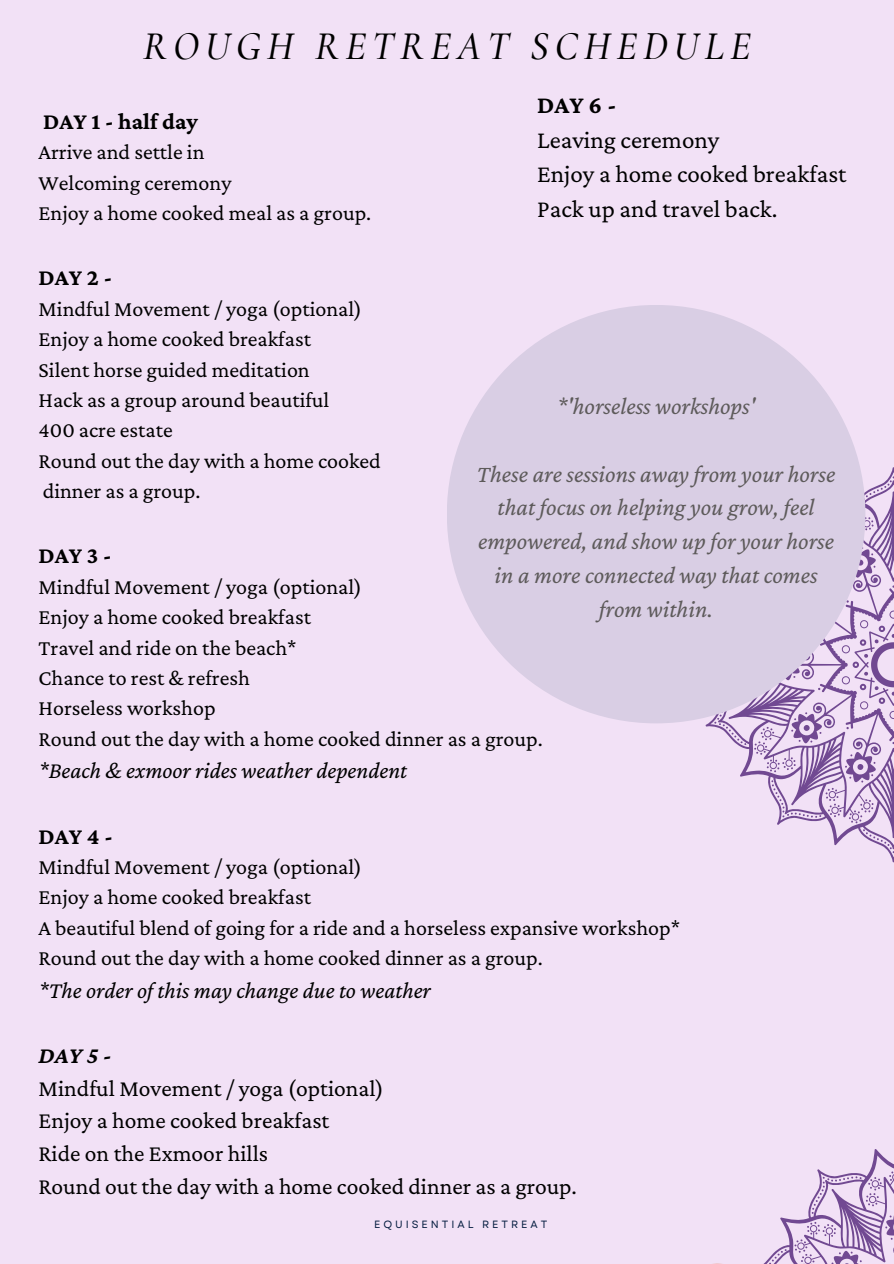
<style>
.page{position:relative;width:894px;height:1264px;background:#fff}
.page>*{position:absolute;margin:0;border:0;box-sizing:border-box;transform-origin:0 0}
.t1{font:italic 500 39.75px "Cormorant Garamond";letter-spacing:.15em;color:#000}
.t2{font:25.05px/34.8px "Crimson Pro";color:#000}
.t3{font:700 25.05px "Crimson Pro";color:#000}
.t4{font:italic 24.45px/33.8px "Crimson Pro";color:#5d5a5a;text-align:center}
.t5{font:23.55px/32.7px "Crimson Pro";color:#000}
.t6{font:italic 23.55px "Crimson Pro";color:#000}
.t7{font:700 23.55px "Crimson Pro";color:#000}
.t8{font:22.05px/30.3px "Crimson Pro";color:#000}
.t9{font:10.5px "Garet";letter-spacing:.28em;color:#051d40}
.s1{font-weight:700;font-style:italic}
</style>
<div class="page">
<div style="left:0;top:0;width:893px;height:1263px;background:#f2e1f6"></div>
<svg style="left:764px;top:1149px;width:129px;height:114px"></svg>
<svg style="left:703px;top:467px;width:190px;height:395px"></svg>
<div style="left:446px;top:305px;width:419px;height:418px;background:#d9cee4;border-radius:50%"></div>
<h2 class="t1" style="left:143px;top:22px;width:609px">ROUGH RETREAT SCHEDULE</h2>
<h1 class="t7" style="left:43px;top:108px;width:156px">DAY 1 - half day</h1>
<h1 class="t8" style="left:39px;top:137px;width:334px">Arrive and settle in<br>Welcoming ceremony<br>Enjoy a home cooked meal as a group.</h1>
<p class="t3" style="left:537px;top:90px;width:81px">DAY 6 -</p>
<p class="t2" style="left:537px;top:122px;width:310px">Leaving ceremony<br>Enjoy a home cooked breakfast<br>Pack up and travel back.</p>
<h3 class="t7" style="left:39px;top:264px;width:75px">DAY2-</h3>
<h3 class="t8" style="left:39px;top:293px;width:343px">Mindful Movement / yoga (optional)<br>Enjoy a home cooked breakfast<br>Silent horse guided meditation<br>Hack as a group around beautiful<br>400 acre estate<br>Round out the day with a home cooked dinner as a group.</h3>
<h2 class="t4" style="left:556px;top:389px;width:200px">*'horseless workshops'</h2>
<p class="t4" style="left:476px;top:456px;width:360px">These are sessions away from your horse that focus on helping you grow, feel empowered, and show up for your horse in a more connected way that comes from within.</p>
<h3 class="t7" style="left:39px;top:542px;width:75px">DAY3-</h3>
<h3 class="t8" style="left:39px;top:571px;width:505px">Mindful Movement / yoga (optional)<br>Enjoy a home cooked breakfast<br>Travel and ride on the beach*<br>Chance to rest &amp; refresh<br>Horseless workshop<br>Round out the day with a home cooked dinner as a group.</h3>
<h3 class="t6" style="left:39px;top:757px;width:370px">*Beach &amp; exmoor rides weather dependent</h3>
<h3 class="t7" style="left:39px;top:822px;width:76px">DAY4-</h3>
<h3 class="t8" style="left:39px;top:851px;width:642px">Mindful Movement / yoga (optional)<br>Enjoy a home cooked breakfast<br>A beautiful blend of going for a ride and a horseless expansive workshop* Round out the day with a home cooked dinner as a group.</h3>
<h3 class="t6" style="left:39px;top:976px;width:393px">*The order of this may change due to weather</h3>
<h3 class="t5" style="left:39px;top:1038px;width:539px"><span class="s1">DAY5-<br></span>Mindful Movement / yoga (optional)<br>Enjoy a home cooked breakfast<br>Ride on the Exmoor hills<br>Round out the day with a home cooked dinner as a group.</h3>
<h2 class="t9" style="left:374px;top:1217px;width:175px">EQUISENTIAL RETREAT</h2>
</div>
